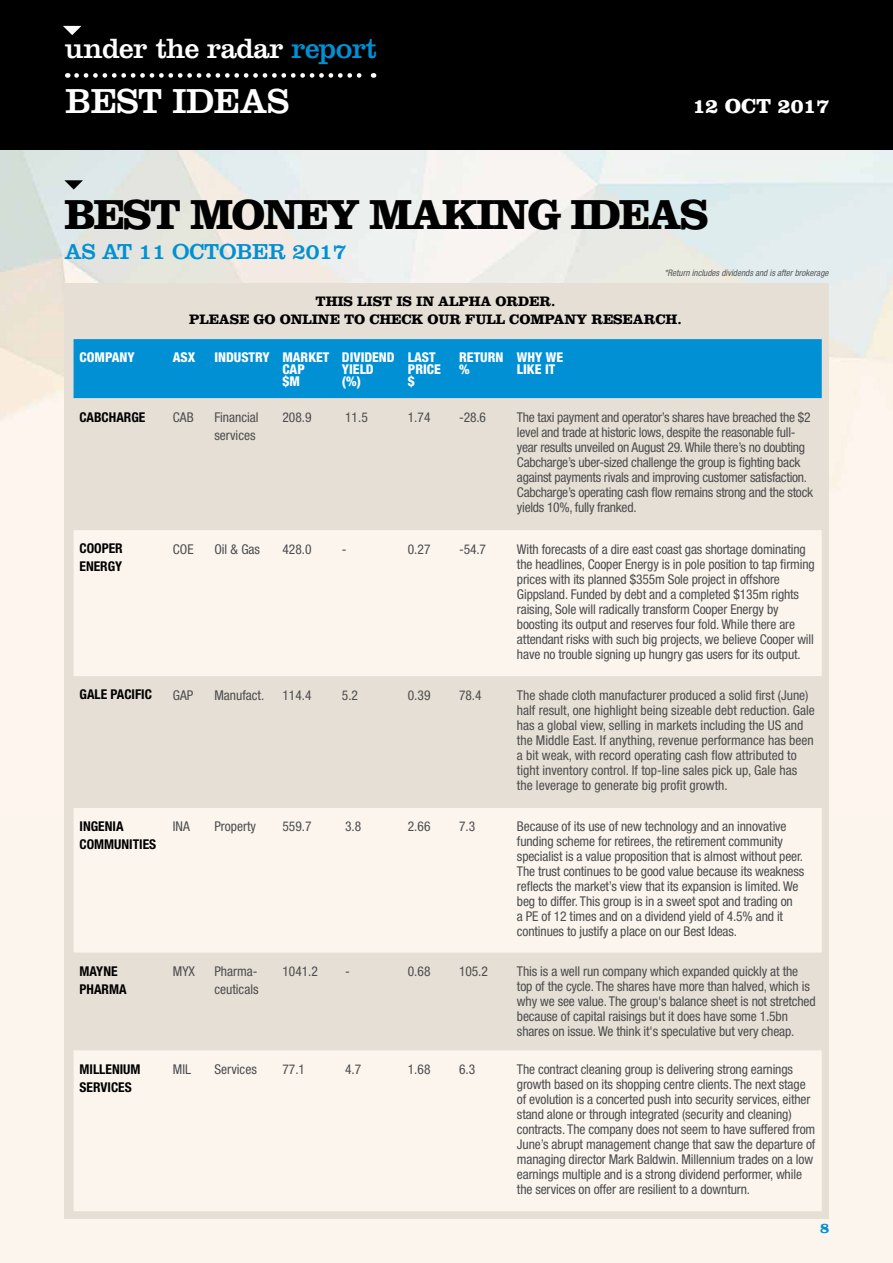
<style>
.page{position:relative;width:893px;height:1263px;background:#fff}
.page>*{position:absolute;margin:0;border:0;box-sizing:border-box;transform-origin:0 0}
.t1{font:700 43.5px "Clarendon LT Std";letter-spacing:-.05em;color:#000}
.t2{font:36px "Clarendon LT Std";letter-spacing:-.01em;color:#fff}
.t3{font:28.95px "Clarendon LT Std";letter-spacing:-.02em;color:#fff}
.t4{font:22.5px "Clarendon LT Std";letter-spacing:-.01em;color:#0090d3}
.t5{font:700 21px "Clarendon LT Std";color:#fff}
.t6{font:700 15px "Clarendon LT Std";color:#0090d3}
.t7{font:700 14.25px/18px "Clarendon LT Std";letter-spacing:-.01em;color:#000;text-align:center}
.t8{font:condensed 13.5px/15px "Helvetica Neue";letter-spacing:-.01em;color:#4d4d4f}
.t9{font:700 condensed 13.5px/18px "Helvetica Neue";color:#000}
.t10{font:800 condensed 13.5px/12px "Helvetica Neue LT Std";color:#fff}
.t11{font:italic condensed 9px "Helvetica Neue";color:#58595b}
.s1{color:#0090d3}
</style>
<div class="page">
<div style="left:0;top:151px;width:893px;height:1112px;background:#fbf5ee"></div>
<div style="left:0;top:0;width:893px;height:151px;background:#000"></div>
<svg style="left:77px;top:73px;width:297px;height:5px"></svg>
<img style="left:0;top:151px;width:893px;height:664px">
<svg style="left:63px;top:26px;width:18px;height:9px"></svg>
<svg style="left:64px;top:180px;width:19px;height:10px"></svg>
<div style="left:65px;top:284px;width:764px;height:935px;background:#e6dfd5"></div>
<div style="left:74px;top:339px;width:748px;height:59px;background:#0090d3"></div>
<svg style="left:74px;top:530px;width:748px;height:681px;fill:#fbf5ee"></svg>
<h3 class="t3" style="left:65px;top:32px;width:314px">under the radar <span class="s1">report</span></h3>
<h2 class="t2" style="left:65px;top:80px;width:225px">BEST IDEAS</h2>
<h3 class="t5" style="left:693px;top:93px;width:138px">12 OCT 2017</h3>
<h1 class="t1" style="left:64px;top:189px;width:646px">BEST MONEY MAKING IDEAS</h1>
<h3 class="t4" style="left:64px;top:238px;width:284px">AS AT 11 OCTOBER 2017</h3>
<p class="t7" style="left:189px;top:292px;width:494px">THIS LIST IS IN ALPHA ORDER.<br>PLEASE GO ONLINE TO CHECK OUR FULL COMPANY RESEARCH.</p>
<p class="t11" style="left:664px;top:268px;width:166px">*Return includes dividends and is after brokerage</p>
<p class="t10" style="left:80px;top:350px;width:57px">COMPANY</p>
<p class="t10" style="left:173px;top:350px;width:24px">ASX</p>
<p class="t10" style="left:282px;top:350px;width:48px;text-indent:-68px">INDUSTRY MARKET<br>CAP<br>$M</p>
<p class="t10" style="left:342px;top:350px;width:54px">DIVIDEND<br>YIELD (%)</p>
<p class="t10" style="left:408px;top:350px;width:35px">LAST<br>PRICE $</p>
<p class="t10" style="left:459px;top:350px;width:46px">RETURN %</p>
<p class="t10" style="left:517px;top:350px;width:48px">WHY WE<br>LIKE IT</p>
<p class="t9" style="left:80px;top:408px;width:67px">CABCHARGE</p>
<p class="t8" style="left:173px;top:409px;width:22px">CAB</p>
<p class="t8" style="left:214px;top:408px;width:46px;line-height:18px">Financial services</p>
<p class="t8" style="left:282px;top:409px;width:31px">208.9</p>
<p class="t8" style="left:345px;top:409px;width:24px">11.5</p>
<p class="t8" style="left:408px;top:409px;width:24px">1.74</p>
<p class="t8" style="left:459px;top:409px;width:28px">-28.6</p>
<p class="t8" style="left:517px;top:409px;width:298px">The taxi payment and operator’s shares have breached the $2 level and trade at historic lows, despite the reasonable full&shy;year results unveiled on August 29. While there’s no doubting Cabcharge’s uber-sized challenge the group is fighting back against payments rivals and improving customer satisfaction.<br>Cabcharge’s operating cash flow remains strong and the stock yields 10%, fully franked.</p>
<p class="t9" style="left:80px;top:539px;width:45px">COOPER<br>ENERGY</p>
<p class="t8" style="left:173px;top:541px;width:22px">COE</p>
<p class="t8" style="left:214px;top:541px;width:47px">Oil &amp; Gas</p>
<p class="t8" style="left:282px;top:541px;width:31px">428.0</p>
<p class="t8" style="left:342px;top:541px;width:6px">-</p>
<p class="t8" style="left:408px;top:541px;width:24px">0.27</p>
<p class="t8" style="left:459px;top:541px;width:28px">-54.7</p>
<p class="t8" style="left:517px;top:541px;width:299px">With forecasts of a dire east coast gas shortage dominating the headlines, Cooper Energy is in pole position to tap firming prices with its planned $355m Sole project in offshore Gippsland. Funded by debt and a completed $135m rights raising, Sole will radically transform Cooper Energy by boosting its output and reserves four fold. While there are attendant risks with such big projects, we believe Cooper will have no trouble signing up hungry gas users for its output.</p>
<p class="t9" style="left:80px;top:685px;width:74px">GALE PACIFIC</p>
<p class="t8" style="left:173px;top:687px;width:22px">GAP</p>
<p class="t8" style="left:214px;top:687px;width:51px">Manufact.</p>
<p class="t8" style="left:282px;top:687px;width:31px">114.4</p>
<p class="t8" style="left:342px;top:687px;width:18px">5.2</p>
<p class="t8" style="left:408px;top:687px;width:24px">0.39</p>
<p class="t8" style="left:459px;top:687px;width:24px">78.4</p>
<p class="t8" style="left:517px;top:687px;width:299px">The shade cloth manufacturer produced a solid first (June) half result, one highlight being sizeable debt reduction. Gale has a global view, selling in markets including the US and the Middle East. If anything, revenue performance has been a bit weak, with record operating cash flow attributed to tight inventory control. If top-line sales pick up, Gale has the leverage to generate big profit growth.</p>
<p class="t9" style="left:80px;top:817px;width:78px">INGENIA<br>COMMUNITIES</p>
<p class="t8" style="left:173px;top:819px;width:19px">INA</p>
<p class="t8" style="left:214px;top:819px;width:43px">Property</p>
<p class="t8" style="left:282px;top:819px;width:31px">559.7</p>
<p class="t8" style="left:345px;top:819px;width:18px">3.8</p>
<p class="t8" style="left:408px;top:819px;width:24px">2.66</p>
<p class="t8" style="left:459px;top:819px;width:17px">7.3</p>
<p class="t8" style="left:517px;top:819px;width:289px">Because of its use of new technology and an innovative funding scheme for retirees, the retirement community specialist is a value proposition that is almost without peer.<br>The trust continues to be good value because its weakness reflects the market’s view that its expansion is limited. We beg to differ. This group is in a sweet spot and trading on<br>a PE of 12 times and on a dividend yield of 4.5% and it continues to justify a place on our Best Ideas.</p>
<p class="t9" style="left:80px;top:962px;width:49px">MAYNE<br>PHARMA</p>
<p class="t8" style="left:173px;top:963px;width:24px">MYX</p>
<p class="t8" style="left:214px;top:962px;width:46px;line-height:18px">Pharma&shy;ceuticals</p>
<p class="t8" style="left:282px;top:963px;width:37px">1041.2</p>
<p class="t8" style="left:345px;top:963px;width:6px">-</p>
<p class="t8" style="left:408px;top:963px;width:24px">0.68</p>
<p class="t8" style="left:459px;top:963px;width:30px">105.2</p>
<p class="t8" style="left:517px;top:963px;width:300px">This is a well run company which expanded quickly at the top of the cycle. The shares have more than halved, which is why we see value. The group's balance sheet is not stretched because of capital raisings but it does have some 1.5bn shares on issue. We think it's speculative but very cheap.</p>
<p class="t9" style="left:80px;top:1059px;width:62px">MILLENIUM<br>SERVICES</p>
<p class="t8" style="left:173px;top:1061px;width:20px">MIL</p>
<p class="t8" style="left:214px;top:1061px;width:44px">Services</p>
<p class="t8" style="left:282px;top:1061px;width:24px">77.1</p>
<p class="t8" style="left:345px;top:1061px;width:18px">4.7</p>
<p class="t8" style="left:408px;top:1061px;width:24px">1.68</p>
<p class="t8" style="left:459px;top:1061px;width:17px">6.3</p>
<p class="t8" style="left:517px;top:1061px;width:300px">The contract cleaning group is delivering strong earnings growth based on its shopping centre clients. The next stage of evolution is a concerted push into security services, either stand alone or through integrated (security and cleaning) contracts. The company does not seem to have suffered from June’s abrupt management change that saw the departure of managing director Mark Baldwin. Millennium trades on a low earnings multiple and is a strong dividend performer, while the services on offer are resilient to a downturn.</p>
<p class="t6" style="left:820px;top:1219px;width:11px">8</p>
</div>
